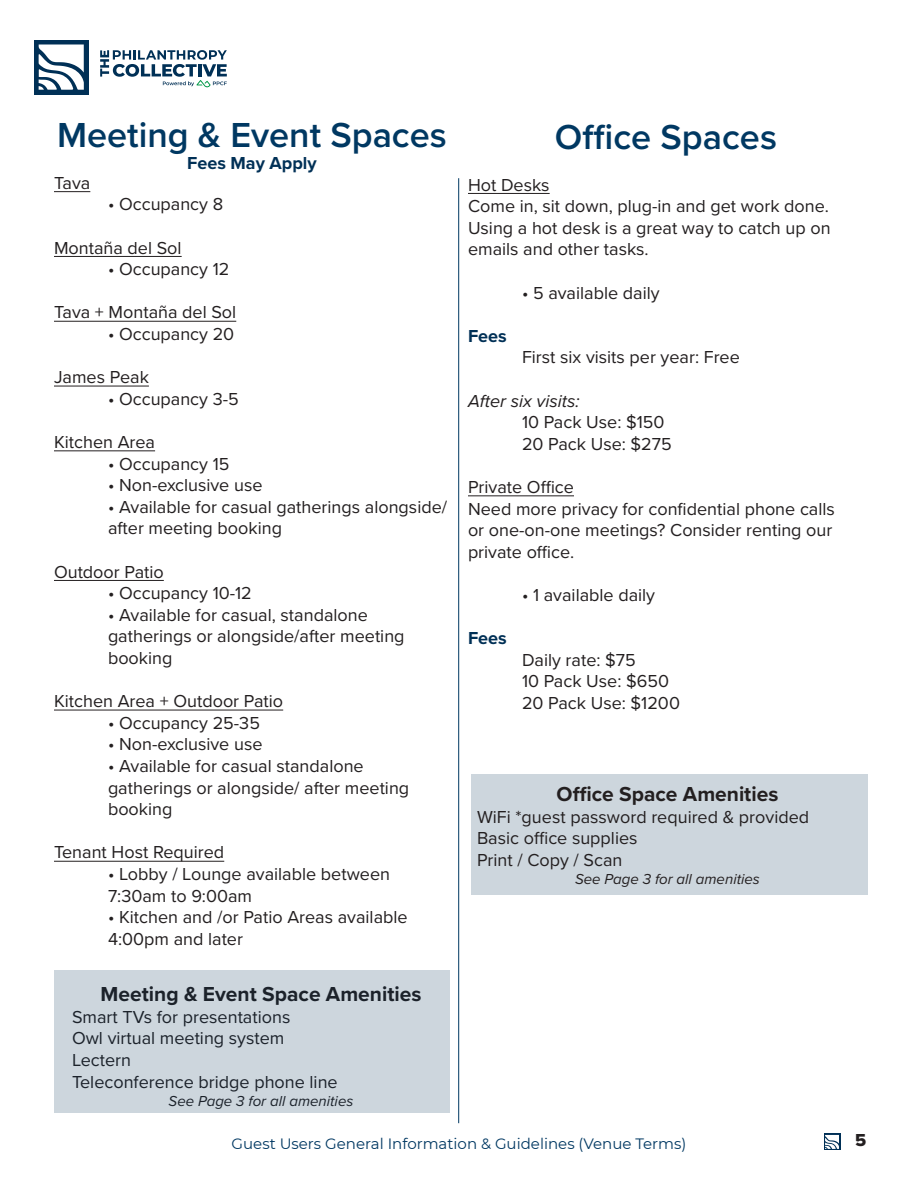
<style>
.page{position:relative;width:918px;height:1188px;background:#fff}
.page>*{position:absolute;margin:0;border:0;box-sizing:border-box;transform-origin:0 0}
.t1{font:600 36px "Proxima Nova";color:#003862}
.t2{font:700 21px "Proxima Nova";color:#231f20}
.List_Paragraph{font:18px/21.6px "Proxima Nova";color:#231f20}
.t3{font:700 18px "Proxima Nova";color:#003056}
.t4{font:italic 18px "Proxima Nova";color:#231f20}
.t5{font:18px "Proxima Nova Extrabld";color:#231f20}
.t6{font:15px "Montserrat";color:#003862}
.t7{font:italic 15px "Proxima Nova";color:#231f20}
</style>
<div class="page">
<div style="left:34px;top:40px;width:54px;height:54px;background:#003056"></div>
<svg style="left:39px;top:45px;width:45px;height:45px"></svg>
<svg style="left:100px;top:50px;width:127px;height:38px"></svg>
<div style="left:824px;top:1134px;width:16px;height:16px;background:#003056"></div>
<svg style="left:825px;top:1135px;width:14px;height:14px"></svg>
<hr style="left:468px;top:193px;width:82px;height:1px;background:#231f20">
<hr style="left:468px;top:495px;width:106px;height:1px;background:#231f20">
<div style="left:472px;top:774px;width:396px;height:121px;background:#cdd6dd"></div>
<hr style="left:54px;top:191px;width:36px;height:1px;background:#231f20">
<hr style="left:54px;top:256px;width:128px;height:1px;background:#231f20">
<hr style="left:54px;top:321px;width:182px;height:1px;background:#231f20">
<hr style="left:54px;top:386px;width:95px;height:1px;background:#231f20">
<hr style="left:54px;top:450px;width:101px;height:1px;background:#231f20">
<hr style="left:54px;top:580px;width:110px;height:1px;background:#231f20">
<hr style="left:54px;top:710px;width:229px;height:1px;background:#231f20">
<hr style="left:54px;top:861px;width:170px;height:1px;background:#231f20">
<div style="left:54px;top:970px;width:396px;height:142px;background:#cdd6dd"></div>
<hr style="left:458px;top:178px;width:1px;height:945px;background:#003862">
<p class="t1" style="left:57px;top:108px;width:391px">Meeting &amp; Event Spaces</p>
<p class="t3" style="left:187px;top:149px;width:131px">Fees May Apply</p>
<p class="List_Paragraph" style="left:54px;top:171px;width:38px">Tava</p>
<p class="List_Paragraph" style="left:108px;top:193px;width:117px">• Occupancy 8</p>
<p class="List_Paragraph" style="left:54px;top:236px;width:129px">Montaña del Sol</p>
<p class="List_Paragraph" style="left:108px;top:258px;width:123px">• Occupancy 12</p>
<p class="List_Paragraph" style="left:54px;top:301px;width:184px">Tava + Montaña del Sol</p>
<p class="List_Paragraph" style="left:108px;top:322px;width:128px">• Occupancy 20</p>
<p class="List_Paragraph" style="left:54px;top:366px;width:96px">James Peak</p>
<p class="List_Paragraph" style="left:108px;top:387px;width:132px">• Occupancy 3-5</p>
<p class="List_Paragraph" style="left:54px;top:430px;width:103px">Kitchen Area</p>
<p class="List_Paragraph" style="left:108px;top:452px;width:123px">• Occupancy 15</p>
<p class="List_Paragraph" style="left:108px;top:474px;width:156px">• Non-exclusive use</p>
<p class="List_Paragraph" style="left:108px;top:495px;width:341px">• Available for casual gatherings alongside/ after meeting booking</p>
<p class="List_Paragraph" style="left:54px;top:560px;width:111px">Outdoor Patio</p>
<p class="List_Paragraph" style="left:108px;top:582px;width:145px">• Occupancy 10-12</p>
<p class="List_Paragraph" style="left:108px;top:603px;width:298px">• Available for casual, standalone gatherings or alongside/after meeting booking</p>
<p class="List_Paragraph" style="left:54px;top:690px;width:231px">Kitchen Area + Outdoor Patio</p>
<p class="List_Paragraph" style="left:108px;top:711px;width:153px">• Occupancy 25-35</p>
<p class="List_Paragraph" style="left:108px;top:733px;width:156px">• Non-exclusive use</p>
<p class="List_Paragraph" style="left:108px;top:754px;width:303px">• Available for casual standalone gatherings or alongside/ after meeting booking</p>
<p class="List_Paragraph" style="left:54px;top:841px;width:172px">Tenant Host Required</p>
<p class="List_Paragraph" style="left:108px;top:862px;width:284px">• Lobby / Lounge available between<br>7:30am to 9:00am</p>
<p class="List_Paragraph" style="left:108px;top:906px;width:301px">• Kitchen and /or Patio Areas available<br>4:00pm and later</p>
<p class="t2" style="left:101px;top:979px;width:322px">Meeting &amp; Event Space Amenities</p>
<p class="List_Paragraph" style="left:72px;top:1005px;width:220px">Smart TVs for presentations</p>
<p class="List_Paragraph" style="left:72px;top:1027px;width:214px">Owl virtual meeting system</p>
<p class="List_Paragraph" style="left:72px;top:1048px;width:61px">Lectern</p>
<p class="List_Paragraph" style="left:72px;top:1070px;width:267px">Teleconference bridge phone line</p>
<p class="t7" style="left:169px;top:1089px;width:186px">See Page 3 for all amenities</p>
<p class="t1" style="left:555px;top:110px;width:224px">Office Spaces</p>
<p class="List_Paragraph" style="left:468px;top:173px;width:83px">Hot Desks</p>
<p class="List_Paragraph" style="left:468px;top:195px;width:364px;text-align:justify">Come in, sit down, plug-in and get work done.<br>Using a hot desk is a great way to catch up on emails and other tasks.</p>
<p class="List_Paragraph" style="left:522px;top:281px;width:139px">• 5 available daily</p>
<p class="t3" style="left:468px;top:322px;width:40px">Fees</p>
<p class="List_Paragraph" style="left:522px;top:346px;width:219px">First six visits per year: Free</p>
<p class="t4" style="left:468px;top:387px;width:113px">After six visits:</p>
<p class="List_Paragraph" style="left:522px;top:411px;width:144px">10 Pack Use: $150</p>
<p class="List_Paragraph" style="left:522px;top:432px;width:151px">20 Pack Use: $275</p>
<p class="List_Paragraph" style="left:468px;top:475px;width:368px">Private Office<br>Need more privacy for confidential phone calls or one-on-one meetings? Consider renting our private office.</p>
<p class="List_Paragraph" style="left:522px;top:583px;width:135px">• 1 available daily</p>
<p class="t3" style="left:468px;top:625px;width:40px">Fees</p>
<p class="List_Paragraph" style="left:522px;top:648px;width:160px">Daily rate: $75<br>10 Pack Use: $650<br>20 Pack Use: $1200</p>
<p class="t2" style="left:557px;top:778px;width:223px">Office Space Amenities</p>
<p class="List_Paragraph" style="left:477px;top:805px;width:334px">WiFi *guest password required &amp; provided</p>
<p class="List_Paragraph" style="left:477px;top:827px;width:162px">Basic office supplies</p>
<p class="List_Paragraph" style="left:477px;top:848px;width:147px">Print / Copy / Scan</p>
<p class="t7" style="left:575px;top:868px;width:186px">See Page 3 for all amenities</p>
<p class="t6" style="left:232px;top:1133px;width:456px">Guest Users General Information &amp; Guidelines (Venue Terms)</p>
<p class="t5" style="left:855px;top:1127px;width:13px">5</p>
</div>
